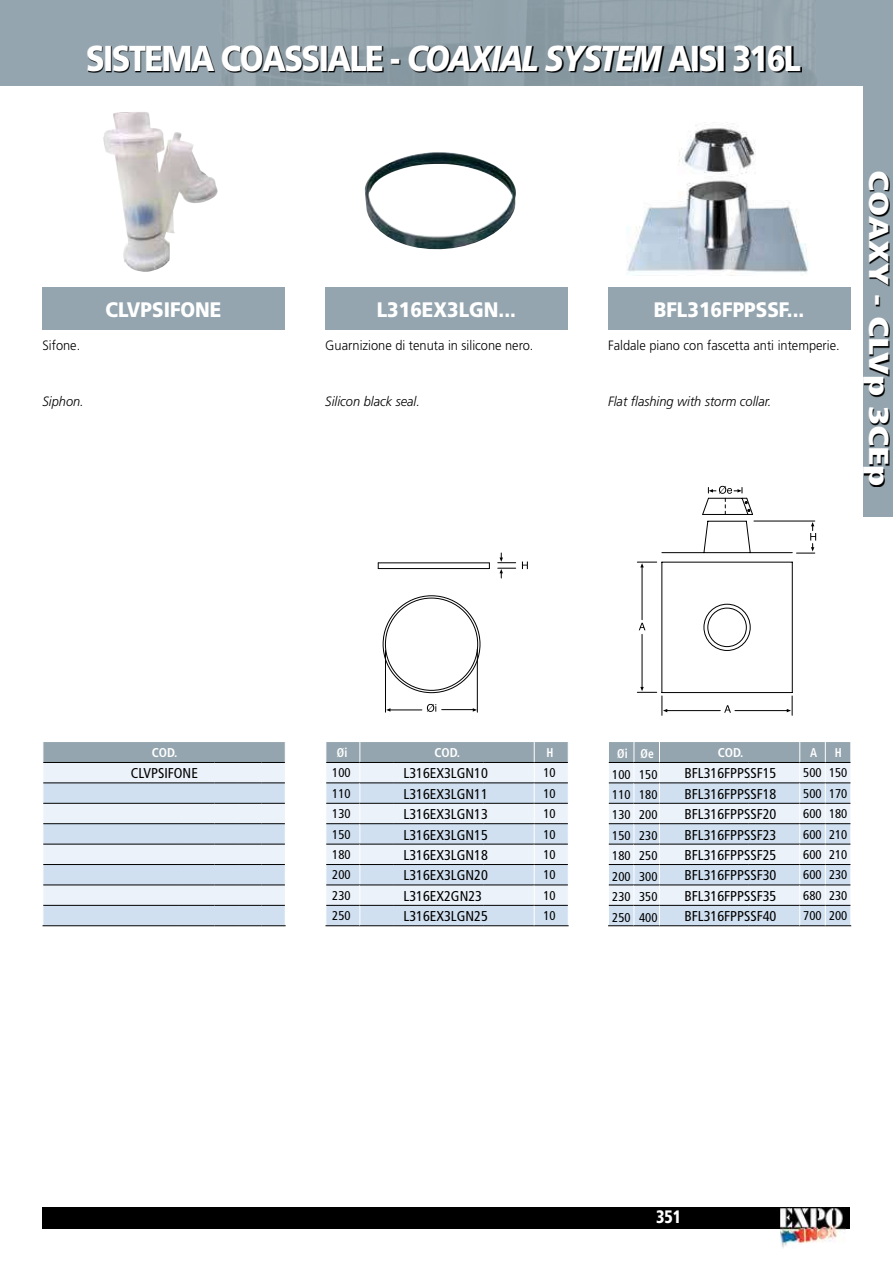
<style>
.page{position:relative;width:893px;height:1263px;background:#fff}
.page>*{position:absolute;margin:0;border:0;box-sizing:border-box;transform-origin:0 0}
.t1{font:900 36px "Frutiger";letter-spacing:-.05em;color:#fff;scale:.85 1}
.t2{font:900 condensed 27.45px "Frutiger";color:#fff;scale:1.31 1}
.t3{font:900 21px "Frutiger";color:#fff;scale:.9 1}
.t4{font:900 condensed 18px "Frutiger";color:#fff;scale:.9 1}
.t5{font:condensed 14.25px/20.4px "Frutiger";color:#000}
.t6{font:300 13.5px "Frutiger";color:#000;scale:.95 1}
.t7{font:italic 300 13.5px "Frutiger";color:#000;scale:.95 1}
.t8{font:condensed 12.75px/20.4px "Frutiger";color:#000;text-align:justify}
.t9{font:700 condensed 12.75px "Frutiger";color:#fff}
.t10{font:700 condensed 12.75px "Frutiger";color:#fff;scale:.9 1}
.s1{font-style:italic}
</style>
<div class="page">
<div style="left:43px;top:1207px;width:807px;height:21px;background:#000"></div>
<img style="left:781px;top:1207px;width:65px;height:41px">
<div style="left:0;top:0;width:893px;height:85px;background:#94a5af"></div>
<img style="left:88px;top:0;width:728px;height:85px">
<div style="left:863px;top:0;width:30px;height:517px;background:#94a5af"></div>
<svg style="left:89px;top:46px;width:713px;height:26px"></svg>
<div style="left:43px;top:287px;width:242px;height:43px;background:#94a5af"></div>
<svg style="left:43px;top:742px;width:243px;height:184px;background:#cbd6e2"></svg>
<img style="left:103px;top:112px;width:115px;height:160px">
<div style="left:325px;top:287px;width:243px;height:43px;background:#94a5af"></div>
<svg style="left:325px;top:742px;width:243px;height:184px;background:#cbd7e2"></svg>
<hr style="left:534px;top:905px;width:34px;height:1px;background:#000">
<hr style="left:534px;top:925px;width:35px;height:1px;background:#000">
<img style="left:364px;top:152px;width:152px;height:98px">
<div style="left:608px;top:287px;width:242px;height:43px;background:#94a5af"></div>
<img style="left:626px;top:122px;width:182px;height:152px">
<svg style="left:608px;top:742px;width:243px;height:184px;background:#ccd7e2"></svg>
<svg style="left:522px;top:561px;width:6px;height:8px"></svg>
<svg style="left:498px;top:553px;width:18px;height:25px"></svg>
<hr style="left:442px;top:709px;width:31px;height:1px;background:#000">
<svg style="left:473px;top:708px;width:4px;height:4px"></svg>
<hr style="left:390px;top:710px;width:32px;height:1px;background:#000">
<hr style="left:385px;top:650px;width:1px;height:62px;background:#000">
<hr style="left:477px;top:649px;width:1px;height:63px;background:#000">
<hr style="left:378px;top:562px;width:111px;height:1px;background:#000">
<hr style="left:378px;top:568px;width:111px;height:1px;background:#000">
<svg style="left:427px;top:704px;width:9px;height:8px"></svg>
<svg style="left:637px;top:486px;width:179px;height:229px"></svg>
<svg style="left:864px;top:173px;width:26px;height:314px"></svg>
<h1 class="t1" style="left:86px;top:36px;width:842px">SISTEMA COASSIALE - <span class="s1">COAXIAL SYSTEM</span> AISI 316L</h1>
<p class="t6" style="left:43px;top:337px;width:41px">Sifone.</p>
<p class="t7" style="left:43px;top:394px;width:45px">Siphon.</p>
<h3 class="t3" style="left:106px;top:297px;width:130px">CLVPSIFONE</h3>
<h3 class="t3" style="left:377px;top:297px;width:156px">L316EX3LGN...</h3>
<p class="t6" style="left:325px;top:337px;width:221px">Guarnizione di tenuta in silicone nero.</p>
<p class="t7" style="left:325px;top:394px;width:101px">Silicon black seal.</p>
<h3 class="t3" style="left:654px;top:297px;width:169px">BFL316FPPSSF...</h3>
<p class="t6" style="left:608px;top:337px;width:245px">Faldale piano con fascetta anti intemperie.</p>
<p class="t7" style="left:608px;top:394px;width:174px">Flat flashing with storm collar.</p>
<h2 class="t2" style="left:895px;top:170px;width:243px;rotate:90deg">COAXY - CLVp 3CEp</h2>
<p class="t9" style="left:152px;top:745px;width:27px">COD.</p>
<p class="t5" style="left:131px;top:763px;width:69px">CLVPSIFONE</p>
<p class="t10" style="left:337px;top:745px;width:13px">Øi</p>
<p class="t8" style="left:332px;top:763px;width:20px">100<br>110<br>130<br>150<br>180<br>200<br>230<br>250</p>
<p class="t9" style="left:434px;top:745px;width:27px">COD.</p>
<p class="t5" style="left:404px;top:763px;width:86px">L316EX3LGN10<br>L316EX3LGN11<br>L316EX3LGN13<br>L316EX3LGN15<br>L316EX3LGN18<br>L316EX3LGN20<br>L316EX2GN23<br>L316EX3LGN25</p>
<p class="t10" style="left:547px;top:745px;width:9px">H</p>
<p class="t8" style="left:543px;top:763px;width:14px">10<br>10<br>10<br>10<br>10<br>10<br>10<br>10</p>
<p class="t10" style="left:617px;top:746px;width:42px">Øi Øe</p>
<p class="t8" style="left:639px;top:764px;width:20px">150<br>180<br>200<br>230<br>250<br>300<br>350<br>400</p>
<p class="t8" style="left:612px;top:764px;width:20px">100<br>110<br>130<br>150<br>180<br>200<br>230<br>250</p>
<p class="t9" style="left:718px;top:745px;width:27px">COD.</p>
<p class="t5" style="left:684px;top:763px;width:93px;text-align:justify">BFL316FPPSSF15<br>BFL316FPPSSF18<br>BFL316FPPSSF20<br>BFL316FPPSSF23<br>BFL316FPPSSF25<br>BFL316FPPSSF30<br>BFL316FPPSSF35<br>BFL316FPPSSF40</p>
<p class="t10" style="left:810px;top:745px;width:9px">A</p>
<p class="t8" style="left:803px;top:763px;width:20px">500<br>500<br>600<br>600<br>600<br>600<br>680<br>700</p>
<p class="t10" style="left:835px;top:745px;width:9px">H</p>
<p class="t8" style="left:829px;top:763px;width:20px">150<br>170<br>180<br>210<br>210<br>230<br>230<br>200</p>
<p class="t4" style="left:656px;top:1206px;width:29px">351</p>
</div>
